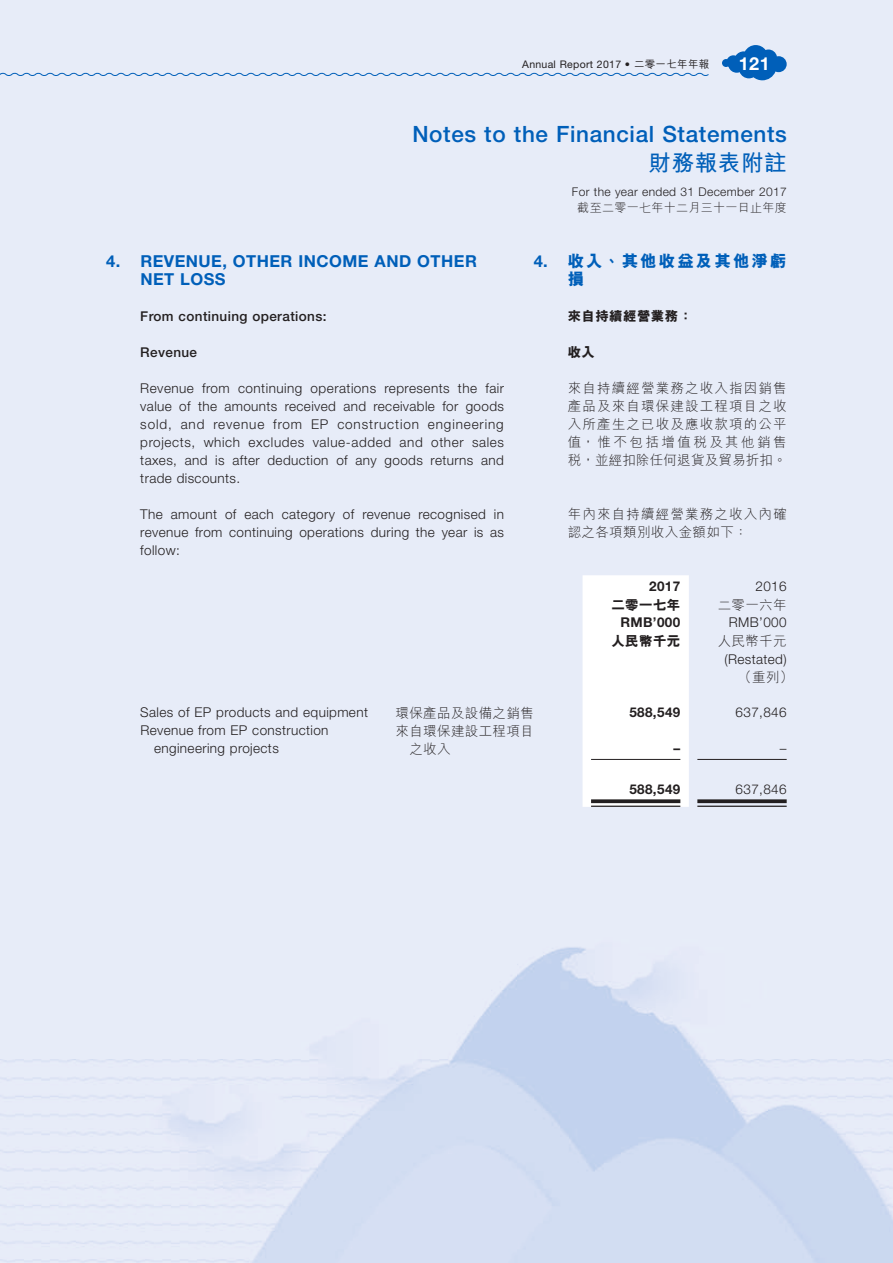
<style>
.page{position:relative;width:893px;height:1263px;background:#fff}
.page>*{position:absolute;margin:0;border:0;box-sizing:border-box;transform-origin:0 0}
.t1{font:500 22.5px "Helvetica Neue LT Std";letter-spacing:.03em;color:#005fb9}
.t2{font:700 22.5px "M Hei HK";letter-spacing:.03em;color:#005fb9}
.t3{font:700 18px "Helvetica Neue LT Std";color:#fff}
.t4{font:700 16.5px/18px "Helvetica Neue LT Std";letter-spacing:.03em;color:#005fb9}
.t5{font:800 16.5px/18px "M Hei HK";letter-spacing:.125em;color:#005fb9}
.t6{font:300 13.5px/18px "Helvetica Neue LT Std";letter-spacing:.03em;color:#231f20;text-align:justify}
.t7{font:300 13.5px/18px "M Hei HK";letter-spacing:.03em;color:#231f20}
.t8{font:500 13.5px "Helvetica Neue LT Std";letter-spacing:.03em;color:#231f20}
.t9{font:300 13.5px/18px "M Hei HK";letter-spacing:.085em;color:#231f20}
.t10{font:700 13.5px "Helvetica Neue LT Std";letter-spacing:.03em;color:#231f20}
.t11{font:800 13.5px "M Hei HK";letter-spacing:.03em;color:#231f20}
.t12{font:300 12px "Helvetica Neue LT Std";letter-spacing:.03em;color:#231f20}
.t13{font:300 12px "M Hei HK";letter-spacing:.03em;color:#231f20}
.t14{font:10.5px "Helvetica Neue LT Std";letter-spacing:.03em;color:#231f20}
.s1{font-family:"M Hei HK";font-weight:500}
.s2{font-family:"Helvetica Neue LT Std";font-weight:700}
</style>
<div class="page">
<svg style="left:722px;top:45px;width:65px;height:35px;background:#5593d0"></svg>
<svg style="left:0;top:72px;width:710px;height:5px;background:#b4cce9"></svg>
<svg style="left:583px;top:575px;width:106px;height:232px"></svg>
<hr style="left:591px;top:759px;width:89px;height:1px;background:#231f20">
<hr style="left:697px;top:759px;width:90px;height:1px;background:#231f20">
<svg style="left:591px;top:799px;width:89px;height:4px"></svg>
<hr style="left:591px;top:806px;width:89px;height:1px;background:#231f20">
<svg style="left:697px;top:799px;width:90px;height:4px"></svg>
<hr style="left:697px;top:806px;width:90px;height:1px;background:#231f20">
<p class="t14" style="left:522px;top:58px;width:189px">Annual Report 2017 • <span class="s1">二零一七年年報</span></p>
<h2 class="t3" style="left:739px;top:52px;width:33px">121</h2>
<h1 class="t1" style="left:412px;top:121px;width:376px">Notes to the Financial Statements</h1>
<h1 class="t2" style="left:648px;top:146px;width:140px">財務報表附註</h1>
<p class="t12" style="left:572px;top:184px;width:216px">For the year ended 31 December 2017</p>
<p class="t13" style="left:577px;top:199px;width:211px">截至二零一七年十二月三十一日止年度</p>
<p class="t4" style="left:140px;top:252px;width:338px;text-indent:-34px">4. REVENUE, OTHER INCOME AND OTHER<br>NET LOSS</p>
<p class="t8" style="left:140px;top:308px;width:188px">From continuing operations:</p>
<p class="t8" style="left:140px;top:344px;width:58px">Revenue</p>
<p class="t6" style="left:140px;top:379px;width:365px">Revenue from continuing operations represents the fair value of the amounts received and receivable for goods sold, and revenue from EP construction engineering projects, which excludes value-added and other sales taxes, and is after deduction of any goods returns and trade discounts.</p>
<p class="t6" style="left:140px;top:505px;width:365px">The amount of each category of revenue recognised in revenue from continuing operations during the year is as follow:</p>
<p class="t5" style="left:568px;top:252px;width:220px;text-indent:-34px"><span class="s2">4.</span> 收入、其他收益及其他淨虧損</p>
<p class="t11" style="left:568px;top:307px;width:126px">來自持續經營業務：</p>
<p class="t11" style="left:568px;top:343px;width:29px">收入</p>
<p class="t7" style="left:568px;top:378px;width:221px;text-align:justify">來自持續經營業務之收入指因銷售產品及來自環保建設工程項目之收入所產生之已收及應收款項的公平值，惟不包括增值稅及其他銷售稅，並經扣除任何退貨及貿易折扣。</p>
<p class="t9" style="left:568px;top:504px;width:220px">年內來自持續經營業務之收入內確認之各項類別收入金額如下：</p>
<p class="t10" style="left:649px;top:578px;width:33px">2017</p>
<p class="t6" style="left:755px;top:577px;width:33px">2016</p>
<p class="t11" style="left:611px;top:595px;width:71px">二零一七年</p>
<p class="t7" style="left:718px;top:595px;width:71px">二零一六年</p>
<p class="t10" style="left:620px;top:614px;width:62px">RMB’000</p>
<p class="t6" style="left:729px;top:613px;width:59px">RMB’000</p>
<p class="t11" style="left:611px;top:631px;width:71px">人民幣千元</p>
<p class="t7" style="left:718px;top:631px;width:71px">人民幣千元</p>
<p class="t6" style="left:724px;top:649px;width:64px">(Restated)</p>
<p class="t7" style="left:738px;top:667px;width:57px">（重列）</p>
<p class="t6" style="left:140px;top:703px;width:229px">Sales of EP products and equipment</p>
<p class="t7" style="left:395px;top:703px;width:140px">環保產品及設備之銷售</p>
<p class="t10" style="left:629px;top:704px;width:53px">588,549</p>
<p class="t6" style="left:736px;top:703px;width:53px">637,846</p>
<p class="t6" style="left:154px;top:721px;width:176px;text-indent:-14px">Revenue from EP construction engineering projects</p>
<p class="t7" style="left:409px;top:721px;width:126px;text-indent:-14px">來自環保建設工程項目之收入</p>
<p class="t10" style="left:674px;top:740px;width:8px">–</p>
<p class="t6" style="left:780px;top:739px;width:8px">–</p>
<p class="t10" style="left:629px;top:780px;width:53px">588,549</p>
<p class="t6" style="left:736px;top:779px;width:53px">637,846</p>
</div>
